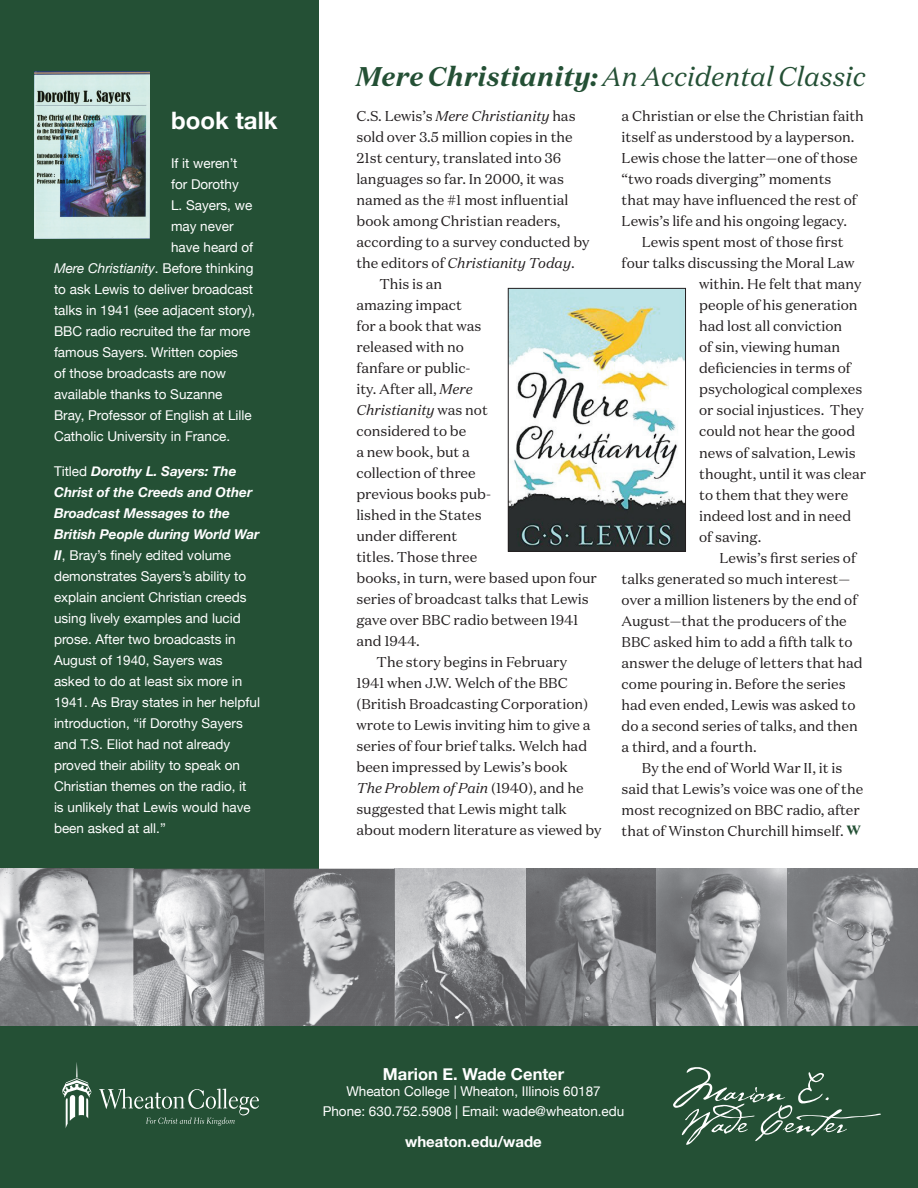
<style>
.page{position:relative;width:918px;height:1188px;background:#fff}
.page>*{position:absolute;margin:0;border:0;box-sizing:border-box;transform-origin:0 0}
.t1{font:italic 27px "Domaine Text";color:#245035}
.t2{font:700 24px "Helvetica Neue";color:#fff}
.t3{font:700 16.5px "Helvetica Neue";color:#fff}
.t4{font:700 15px "Helvetica Neue";color:#fff}
.t5{font:14.25px/21px "Domaine Text";letter-spacing:-.005em;color:#231f20}
.t6{font:italic 14.25px "Domaine Text";letter-spacing:-.005em;color:#231f20}
.t7{font:13.5px/21px "Helvetica Neue";color:#fff}
.t8{font:italic 13.5px "Helvetica Neue";color:#fff}
.s1{font-style:normal}
.s2{font-weight:700;font-style:italic}
.s3{font-weight:700}
.s4{font-style:italic}
.s5{font-weight:900;font-size:13.5px;color:#245035}
</style>
<div class="page">
<div style="left:0;top:0;width:318px;height:869px;background:#245035"></div>
<img style="left:35px;top:71px;width:114px;height:167px">
<img style="left:0;top:869px;width:918px;height:158px">
<img style="left:526px;top:869px;width:1px;height:158px">
<div style="left:0;top:1027px;width:918px;height:161px;background:#245035"></div>
<svg style="left:99px;top:1089px;width:160px;height:37px"></svg>
<svg style="left:62px;top:1062px;width:29px;height:66px"></svg>
<svg style="left:673px;top:1067px;width:208px;height:78px"></svg>
<img style="left:510px;top:290px;width:174px;height:260px">
<div style="left:508px;top:288px;width:178px;height:264px;border:1px solid #231f20"></div>
<h2 class="t2" style="left:171px;top:106px;width:108px">book talk</h2>
<p class="t7" style="left:171px;top:153px;width:68px">If it weren’t</p>
<p class="t7" style="left:171px;top:174px;width:69px">for Dorothy</p>
<p class="t7" style="left:171px;top:195px;width:83px">L. Sayers, we</p>
<p class="t7" style="left:171px;top:216px;width:64px">may never</p>
<p class="t7" style="left:171px;top:237px;width:84px">have heard of</p>
<p class="t8" style="left:54px;top:260px;width:201px">Mere Christianity<span class="s1">. Before thinking</span></p>
<p class="t7" style="left:54px;top:279px;width:201px">to ask Lewis to deliver broadcast</p>
<p class="t7" style="left:54px;top:300px;width:203px">talks in 1941 (see adjacent story),</p>
<p class="t7" style="left:54px;top:321px;width:198px">BBC radio recruited the far more</p>
<p class="t7" style="left:54px;top:342px;width:186px">famous Sayers. Written copies</p>
<p class="t7" style="left:54px;top:363px;width:174px">of those broadcasts are now</p>
<p class="t7" style="left:54px;top:384px;width:170px">available thanks to Suzanne</p>
<p class="t7" style="left:54px;top:405px;width:199px">Bray, Professor of English at Lille</p>
<p class="t7" style="left:54px;top:426px;width:178px">Catholic University in France.</p>
<p class="t7" style="left:54px;top:460px;width:208px">Titled <span class="s2">Dorothy L. Sayers: The<br>Christ of the Creeds and Other<br>Broadcast Messages to the<br>British People during World War<br>II</span>, Bray’s finely edited volume demonstrates Sayers’s ability to explain ancient Christian creeds using lively examples and lucid prose. After two broadcasts in<br>August of 1940, Sayers was asked to do at least six more in<br>1941. As Bray states in her helpful introduction, “if Dorothy Sayers and T.S. Eliot had not already proved their ability to speak on<br>Christian themes on the radio, it<br>is unlikely that Lewis would have been asked at all.”</p>
<h1 class="t1" style="left:356px;top:59px;width:512px"><span class="s3">Mere Christianity:</span> An Accidental Classic</h1>
<p class="t6" style="left:356px;top:107px;width:221px"><span class="s1">C.S. Lewis’s</span> Mere Christianity <span class="s1">has</span></p>
<p class="t5" style="left:356px;top:127px;width:218px">sold over 3.5 million copies in the</p>
<p class="t5" style="left:356px;top:148px;width:206px">21st century, translated into 36</p>
<p class="t5" style="left:356px;top:169px;width:209px">languages so far. In 2000, it was</p>
<p class="t5" style="left:356px;top:190px;width:214px">named as the #1 most influential</p>
<p class="t5" style="left:356px;top:211px;width:206px">book among Christian readers,</p>
<p class="t5" style="left:356px;top:232px;width:235px">according to a survey conducted by</p>
<p class="t6" style="left:356px;top:254px;width:220px"><span class="s1">the editors of</span> Christianity Today<span class="s1">.</span></p>
<p class="t5" style="left:379px;top:274px;width:64px">This is an</p>
<p class="t5" style="left:356px;top:295px;width:107px">amazing impact</p>
<p class="t5" style="left:356px;top:316px;width:127px">for a book that was</p>
<p class="t5" style="left:356px;top:337px;width:109px">released with no</p>
<p class="t5" style="left:356px;top:358px;width:116px">fanfare or public-</p>
<p class="t5" style="left:356px;top:379px;width:118px">ity. After all, <span class="s4">Mere</span></p>
<p class="t6" style="left:356px;top:401px;width:133px">Christianity <span class="s1">was not</span></p>
<p class="t5" style="left:356px;top:421px;width:112px">considered to be</p>
<p class="t5" style="left:356px;top:442px;width:115px">a new book, but a</p>
<p class="t5" style="left:356px;top:463px;width:121px">collection of three</p>
<p class="t5" style="left:356px;top:484px;width:136px">previous books pub-</p>
<p class="t5" style="left:356px;top:505px;width:127px">lished in the States</p>
<p class="t5" style="left:356px;top:526px;width:103px">under different</p>
<p class="t5" style="left:356px;top:547px;width:122px">titles. Those three</p>
<p class="t5" style="left:356px;top:568px;width:242px">books, in turn, were based upon four</p>
<p class="t5" style="left:356px;top:589px;width:234px">series of broadcast talks that Lewis</p>
<p class="t5" style="left:356px;top:610px;width:224px">gave over BBC radio between 1941</p>
<p class="t5" style="left:356px;top:631px;width:65px">and 1944.</p>
<p class="t5" style="left:377px;top:652px;width:192px">The story begins in February</p>
<p class="t5" style="left:356px;top:673px;width:213px">1941 when J.W. Welch of the BBC</p>
<p class="t5" style="left:356px;top:694px;width:233px">(British Broadcasting Corporation)</p>
<p class="t5" style="left:356px;top:715px;width:236px">wrote to Lewis inviting him to give a</p>
<p class="t5" style="left:356px;top:736px;width:232px">series of four brief talks. Welch had</p>
<p class="t5" style="left:356px;top:757px;width:213px">been impressed by Lewis’s book</p>
<p class="t6" style="left:356px;top:779px;width:229px">The Problem of Pain <span class="s1">(1940), and he</span></p>
<p class="t5" style="left:356px;top:799px;width:212px">suggested that Lewis might talk</p>
<p class="t5" style="left:356px;top:820px;width:247px">about modern literature as viewed by</p>
<p class="t5" style="left:622px;top:106px;width:244px">a Christian or else the Christian faith itself as understood by a layperson.<br>Lewis chose the latter—one of those “two roads diverging” moments<br>that may have influenced the rest of Lewis’s life and his ongoing legacy.</p>
<p class="t5" style="left:642px;top:232px;width:203px">Lewis spent most of those first</p>
<p class="t5" style="left:622px;top:253px;width:234px">four talks discussing the Moral Law</p>
<p class="t5" style="left:699px;top:274px;width:164px">within. He felt that many</p>
<p class="t5" style="left:699px;top:295px;width:160px">people of his generation</p>
<p class="t5" style="left:699px;top:316px;width:145px">had lost all conviction</p>
<p class="t5" style="left:699px;top:337px;width:143px">of sin, viewing human</p>
<p class="t5" style="left:699px;top:358px;width:153px">deficiencies in terms of</p>
<p class="t5" style="left:699px;top:379px;width:165px">psychological complexes</p>
<p class="t5" style="left:699px;top:400px;width:166px">or social injustices. They</p>
<p class="t5" style="left:699px;top:421px;width:158px">could not hear the good</p>
<p class="t5" style="left:699px;top:442px;width:158px">news of salvation, Lewis</p>
<p class="t5" style="left:699px;top:463px;width:169px">thought, until it was clear</p>
<p class="t5" style="left:699px;top:484px;width:151px">to them that they were</p>
<p class="t5" style="left:699px;top:505px;width:154px">indeed lost and in need</p>
<p class="t5" style="left:699px;top:526px;width:64px">of saving.</p>
<p class="t5" style="left:719px;top:547px;width:138px">Lewis’s first series of</p>
<p class="t5" style="left:622px;top:568px;width:230px">talks generated so much interest—</p>
<p class="t5" style="left:622px;top:589px;width:237px">over a million listeners by the end of</p>
<p class="t5" style="left:622px;top:610px;width:227px">August—that the producers of the</p>
<p class="t5" style="left:622px;top:631px;width:232px">BBC asked him to add a fifth talk to</p>
<p class="t5" style="left:622px;top:652px;width:242px">answer the deluge of letters that had</p>
<p class="t5" style="left:622px;top:673px;width:226px">come pouring in. Before the series</p>
<p class="t5" style="left:622px;top:694px;width:235px">had even ended, Lewis was asked to</p>
<p class="t5" style="left:622px;top:715px;width:238px">do a second series of talks, and then</p>
<p class="t5" style="left:622px;top:736px;width:137px">a third, and a fourth.</p>
<p class="t5" style="left:642px;top:757px;width:202px">By the end of World War II, it is</p>
<p class="t5" style="left:622px;top:778px;width:243px">said that Lewis’s voice was one of the</p>
<p class="t5" style="left:622px;top:799px;width:240px">most recognized on BBC radio, after</p>
<p class="t5" style="left:622px;top:820px;width:241px">that of Winston Churchill himself. <span class="s5">W</span></p>
<p class="t3" style="left:383px;top:1064px;width:183px">Marion E. Wade Center</p>
<p class="t7" style="left:323px;top:1082px;width:303px;line-height:19.6px;text-align:center">Wheaton College | Wheaton, Illinois 60187<br>Phone: 630.752.5908 | Email: wade@wheaton.edu</p>
<p class="t4" style="left:405px;top:1133px;width:138px">wheaton.edu/wade</p>
</div>
